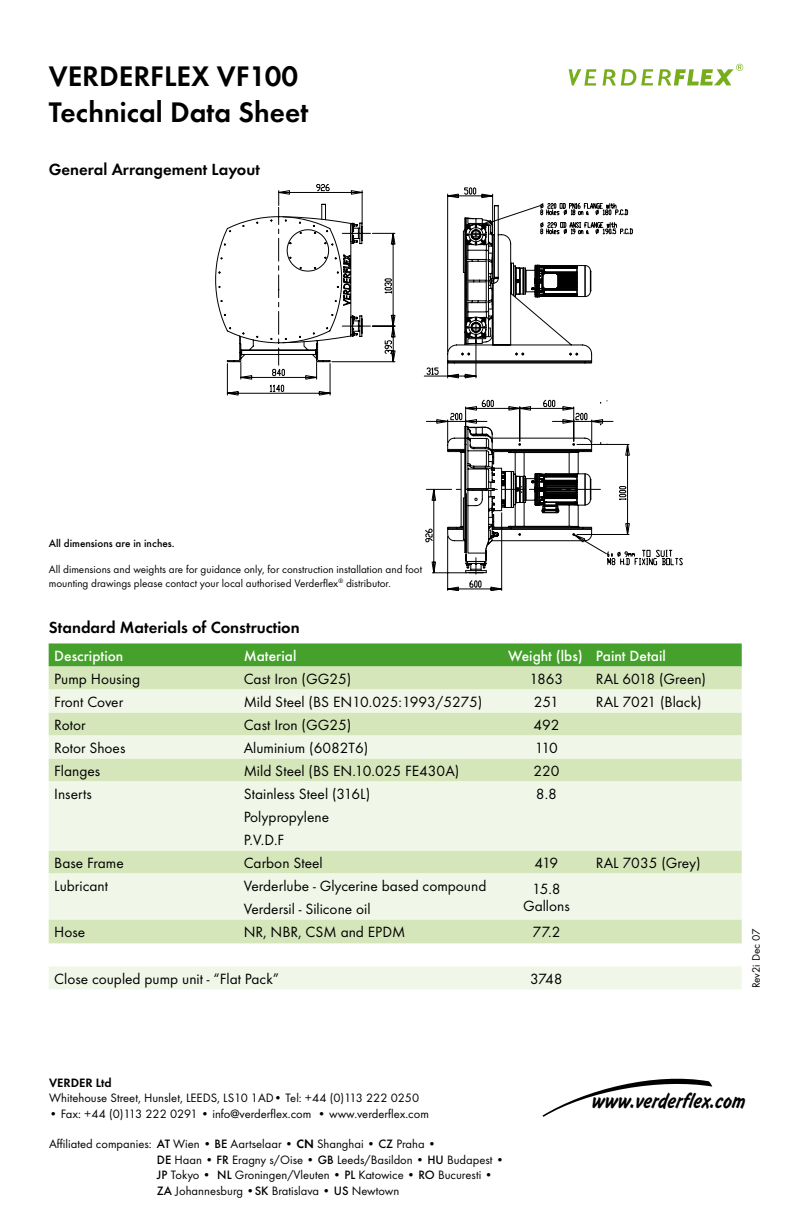
<style>
.page{position:relative;width:792px;height:1224px;background:#fff}
.page>*{position:absolute;margin:0;border:0;box-sizing:border-box;transform-origin:0 0}
.t1{font:600 29.4px/35.2px "Futura T";color:#000}
.t2{font:22.8px "Flash D Ligh";letter-spacing:.025em;color:#000}
.t3{font:600 16.8px "Futura T";color:#000}
.t4{font:15.4px/23px "Futura T";color:#000}
.t5{font:500 15.4px "Futura T";color:#fff}
.t6{font:12.6px/15.4px "Futura T";color:#000}
.t7{font:600 12.6px "Futura T";color:#000}
.t8{font:11.2px/13.4px "Futura T";color:#000}
.t9{font:500 11.2px "Futura T";color:#000}
.s1{font-weight:500}
.s2{font-weight:600}
</style>
<div class="page">
<svg style="left:569px;top:69px;width:27px;height:17px"></svg>
<svg style="left:603px;top:64px;width:140px;height:22px"></svg>
<svg style="left:49px;top:643px;width:693px;height:24px;background:#4da534"></svg>
<div style="left:49px;top:667px;width:693px;height:23px;background:#d6e6bb"></div>
<svg style="left:49px;top:690px;width:693px;height:299px;background:#e9f2dc"></svg>
<svg style="left:218px;top:184px;width:178px;height:212px"></svg>
<svg style="left:423px;top:203px;width:210px;height:174px"></svg>
<svg style="left:425px;top:352px;width:22px;height:25px"></svg>
<svg style="left:447px;top:187px;width:161px;height:192px"></svg>
<svg style="left:425px;top:399px;width:258px;height:192px"></svg>
<svg style="left:542px;top:1078px;width:170px;height:39px"></svg>
<h1 class="t1" style="left:49px;top:59px;width:261px">VERDERFLEX VF100<br>Technical Data Sheet</h1>
<p class="t3" style="left:49px;top:159px;width:213px">General Arrangement Layout</p>
<p class="t9" style="left:49px;top:536px;width:128px">All dimensions are in inches.</p>
<p class="t8" style="left:49px;top:563px;width:375px">All dimensions and weights are for guidance only, for construction installation and foot mounting drawings please contact your local authorised Verderflex<sup>®</sup> distributor.</p>
<p class="t3" style="left:49px;top:617px;width:253px">Standard Materials of Construction</p>
<p class="t5" style="left:54px;top:647px;width:71px">Description</p>
<p class="t5" style="left:244px;top:647px;width:54px">Material</p>
<p class="t5" style="left:508px;top:647px;width:159px">Weight (lbs) Paint Detail</p>
<p class="t4" style="left:54px;top:667px;width:87px">Pump Housing</p>
<p class="t4" style="left:244px;top:667px;width:109px">Cast Iron (GG25)</p>
<p class="t4" style="left:530px;top:667px;width:35px">1863</p>
<p class="t4" style="left:596px;top:667px;width:112px">RAL 6018 (Green)</p>
<p class="t4" style="left:54px;top:690px;width:70px">Front Cover</p>
<p class="t4" style="left:244px;top:690px;width:240px">Mild Steel (BS EN10.025:1993/5275)</p>
<p class="t4" style="left:534px;top:690px;width:27px">251</p>
<p class="t4" style="left:596px;top:690px;width:107px">RAL 7021 (Black)</p>
<p class="t4" style="left:54px;top:713px;width:33px">Rotor</p>
<p class="t4" style="left:244px;top:713px;width:109px">Cast Iron (GG25)</p>
<p class="t4" style="left:533px;top:713px;width:28px">492</p>
<p class="t4" style="left:54px;top:736px;width:73px">Rotor Shoes</p>
<p class="t4" style="left:244px;top:736px;width:126px">Aluminium (6082T6)</p>
<p class="t4" style="left:535px;top:736px;width:25px">110</p>
<p class="t4" style="left:54px;top:759px;width:48px">Flanges</p>
<p class="t4" style="left:244px;top:759px;width:217px">Mild Steel (BS EN.10.025 FE430A)</p>
<p class="t4" style="left:533px;top:759px;width:28px">220</p>
<p class="t4" style="left:54px;top:782px;width:39px">Inserts</p>
<p class="t4" style="left:244px;top:782px;width:128px">Stainless Steel (316L)</p>
<p class="t4" style="left:536px;top:782px;width:22px">8.8</p>
<p class="t4" style="left:244px;top:805px;width:87px">Polypropylene<br>P.V.D.F</p>
<p class="t4" style="left:54px;top:851px;width:71px">Base Frame</p>
<p class="t4" style="left:244px;top:851px;width:81px">Carbon Steel</p>
<p class="t4" style="left:535px;top:851px;width:25px">419</p>
<p class="t4" style="left:596px;top:851px;width:106px">RAL 7035 (Grey)</p>
<p class="t4" style="left:54px;top:874px;width:55px">Lubricant</p>
<p class="t4" style="left:244px;top:874px;width:244px">Verderlube - Glycerine based compound</p>
<p class="t4" style="left:532px;top:877px;width:30px">15.8</p>
<p class="t4" style="left:244px;top:897px;width:128px">Verdersil - Silicone oil</p>
<p class="t4" style="left:523px;top:894px;width:48px">Gallons</p>
<p class="t4" style="left:54px;top:920px;width:33px">Hose</p>
<p class="t4" style="left:244px;top:920px;width:163px">NR, NBR, CSM and EPDM</p>
<p class="t4" style="left:532px;top:920px;width:29px">77.2</p>
<p class="t4" style="left:54px;top:967px;width:226px">Close coupled pump unit - “Flat Pack”</p>
<p class="t4" style="left:530px;top:967px;width:34px">3748</p>
<p class="t8" style="left:749px;top:988px;width:61px;rotate:-90deg">Rev2i Dec 07</p>
<p class="t7" style="left:49px;top:1075px;width:64px">VERDER Ltd</p>
<p class="t6" style="left:49px;top:1090px;width:372px">Whitehouse Street, Hunslet, LEEDS, LS10 1AD• Tel: +44 (0)113 222 0250</p>
<p class="t6" style="left:49px;top:1106px;width:381px">• Fax: +44 (0)113 222 0291 • info@verderflex.com • www.verderflex.com</p>
<p class="t6" style="left:157px;top:1136px;width:349px;text-indent:-108px">Affiliated companies: <span class="s1">AT</span> Wien • <span class="s1">BE</span> Aartselaar • <span class="s2">CN</span> Shanghai • <span class="s1">CZ</span> Praha •<br><span class="s1">DE</span> Haan • <span class="s1">FR</span> Eragny s/Oise • <span class="s1">GB</span> Leeds/Basildon • <span class="s1">HU</span> Budapest • <span class="s1">JP</span> Tokyo • <span class="s1">NL</span> Groningen/Vleuten • <span class="s1">PL</span> Katowice • <span class="s1">RO</span> Bucuresti • <span class="s1">ZA</span> Johannesburg •<span class="s1">SK</span> Bratislava • <span class="s1">US</span> Newtown</p>
<h2 class="t2" style="left:592px;top:1089px;width:155px">www.verderflex.com</h2>
</div>
